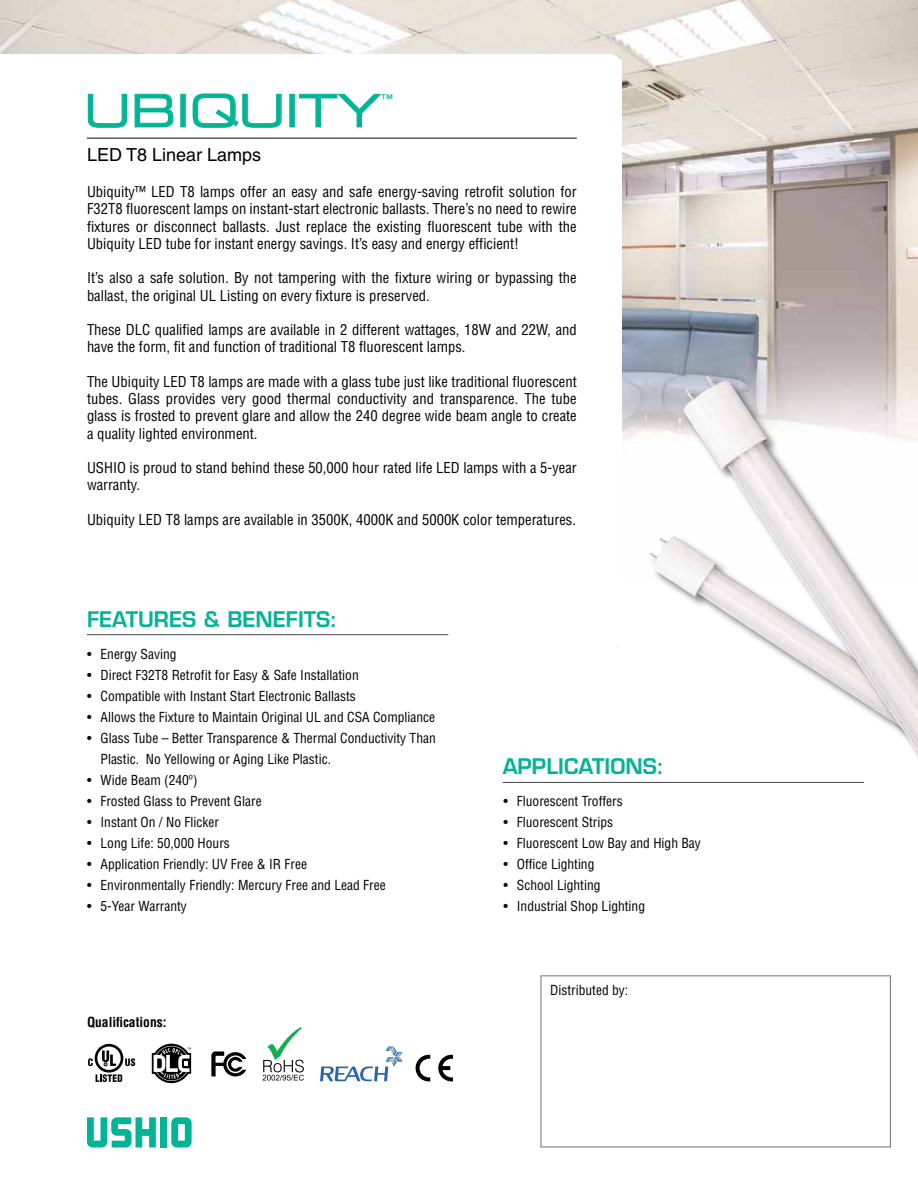
<style>
.page{position:relative;width:918px;height:1188px;background:#fff}
.page>*{position:absolute;margin:0;border:0;box-sizing:border-box;transform-origin:0 0}
.t1{font:45px "Eurostile LT Std Ex 2";color:#00b495}
.t2{font:600 21px "Eurostile LT Std";color:#00b495}
.t3{font:18px "Helvetica LT Std";color:#000}
.t4{font:condensed 14.7px/17.2px "Helvetica LT Std";color:#000}
.t5{font:condensed 13.5px/21px "Helvetica LT Std";color:#000}
.t6{font:700 condensed 13.5px "Helvetica LT Std";color:#000}
.t7{font:12px "Eurostile LT Std Ex 2";color:#00b495}
</style>
<div class="page">
<img style="left:0;top:0;width:918px;height:439px">
<img style="left:0;top:54px;width:621px;height:594px">
<hr style="left:87px;top:634px;width:361px;height:1px;background:#58595b">
<div style="left:160px;top:1117px;width:7px;height:31px;background:#00b495"></div>
<svg style="left:171px;top:1117px;width:21px;height:31px"></svg>
<svg style="left:87px;top:1117px;width:69px;height:31px"></svg>
<hr style="left:87px;top:137px;width:490px;height:2px;background:#58595b">
<svg style="left:88px;top:94px;width:39px;height:34px"></svg>
<svg style="left:134px;top:94px;width:40px;height:34px"></svg>
<svg style="left:192px;top:93px;width:90px;height:35px"></svg>
<div style="left:290px;top:94px;width:5px;height:33px;border:1px solid #00b495"></div>
<svg style="left:299px;top:94px;width:83px;height:34px"></svg>
<div style="left:540px;top:975px;width:351px;height:173px;background:#fff;border:1px solid #808285"></div>
<hr style="left:503px;top:782px;width:361px;height:1px;background:#58595b">
<svg style="left:96px;top:1074px;width:26px;height:8px"></svg>
<svg style="left:125px;top:1058px;width:10px;height:8px"></svg>
<svg style="left:95px;top:1044px;width:28px;height:29px"></svg>
<svg style="left:97px;top:1047px;width:24px;height:23px"></svg>
<svg style="left:102px;top:1051px;width:14px;height:15px"></svg>
<svg style="left:88px;top:1058px;width:5px;height:8px"></svg>
<svg style="left:211px;top:1052px;width:35px;height:24px"></svg>
<svg style="left:416px;top:1055px;width:37px;height:26px"></svg>
<svg style="left:320px;top:1047px;width:82px;height:34px"></svg>
<svg style="left:152px;top:1044px;width:39px;height:39px"></svg>
<svg style="left:263px;top:1027px;width:41px;height:54px"></svg>
<img style="left:649px;top:536px;width:34px;height:60px">
<div style="left:683px;top:375px;width:235px;height:419px;background:#fff"></div>
<img style="left:684px;top:376px;width:234px;height:377px">
<h1 class="t1" style="left:84px;top:80px;width:299px">UBIQUITY</h1>
<p class="t7" style="left:381px;top:90px;width:13px">™</p>
<p class="t3" style="left:87px;top:144px;width:176px">LED T8 Linear Lamps</p>
<p class="t4" style="left:87px;top:183px;width:491px;text-align:justify">Ubiquity™ LED T8 lamps offer an easy and safe energy-saving retrofit solution for F32T8 fluorescent lamps on instant-start electronic ballasts. There’s no need to rewire fixtures or disconnect ballasts. Just replace the existing fluorescent tube with the Ubiquity LED tube for instant energy savings. It’s easy and energy efficient!</p>
<p class="t4" style="left:87px;top:269px;width:491px">It’s also a safe solution. By not tampering with the fixture wiring or bypassing the ballast, the original UL Listing on every fixture is preserved.</p>
<p class="t4" style="left:87px;top:321px;width:491px">These DLC qualified lamps are available in 2 different wattages, 18W and 22W, and have the form, fit and function of traditional T8 fluorescent lamps.</p>
<p class="t4" style="left:87px;top:373px;width:491px;text-align:justify">The Ubiquity LED T8 lamps are made with a glass tube just like traditional fluorescent tubes. Glass provides very good thermal conductivity and transparence. The tube glass is frosted to prevent glare and allow the 240 degree wide beam angle to create a quality lighted environment.</p>
<p class="t4" style="left:87px;top:459px;width:491px">USHIO is proud to stand behind these 50,000 hour rated life LED lamps with a 5-year warranty.</p>
<p class="t4" style="left:87px;top:511px;width:491px">Ubiquity LED T8 lamps are available in 3500K, 4000K and 5000K color temperatures.</p>
<h2 class="t2" style="left:87px;top:606px;width:252px">FEATURES &amp; BENEFITS:</h2>
<p class="t5" style="left:87px;top:644px;width:91px">• Energy Saving</p>
<p class="t5" style="left:87px;top:665px;width:273px">• Direct F32T8 Retrofit for Easy &amp; Safe Installation</p>
<p class="t5" style="left:87px;top:686px;width:270px">• Compatible with Instant Start Electronic Ballasts</p>
<p class="t5" style="left:87px;top:707px;width:350px">• Allows the Fixture to Maintain Original UL and CSA Compliance</p>
<p class="t5" style="left:100px;top:728px;width:337px;text-indent:-14px">• Glass Tube – Better Transparence &amp; Thermal Conductivity Than<br>Plastic. No Yellowing or Aging Like Plastic.</p>
<p class="t5" style="left:87px;top:770px;width:112px">• Wide Beam (240º)</p>
<p class="t5" style="left:87px;top:791px;width:176px">• Frosted Glass to Prevent Glare</p>
<p class="t5" style="left:87px;top:812px;width:133px">• Instant On / No Flicker</p>
<p class="t5" style="left:87px;top:833px;width:144px">• Long Life: 50,000 Hours</p>
<p class="t5" style="left:87px;top:854px;width:222px">• Application Friendly: UV Free &amp; IR Free</p>
<p class="t5" style="left:87px;top:875px;width:300px">• Environmentally Friendly: Mercury Free and Lead Free</p>
<p class="t5" style="left:87px;top:896px;width:101px">• 5-Year Warranty</p>
<p class="t6" style="left:87px;top:1014px;width:81px">Qualifications:</p>
<h2 class="t2" style="left:503px;top:754px;width:163px">APPLICATIONS:</h2>
<p class="t5" style="left:503px;top:791px;width:121px">• Fluorescent Troffers</p>
<p class="t5" style="left:503px;top:812px;width:111px">• Fluorescent Strips</p>
<p class="t5" style="left:503px;top:833px;width:199px">• Fluorescent Low Bay and High Bay</p>
<p class="t5" style="left:503px;top:854px;width:93px">• Office Lighting</p>
<p class="t5" style="left:503px;top:875px;width:99px">• School Lighting</p>
<p class="t5" style="left:503px;top:896px;width:143px">• Industrial Shop Lighting</p>
<p class="t5" style="left:550px;top:979px;width:79px">Distributed by:</p>
</div>
